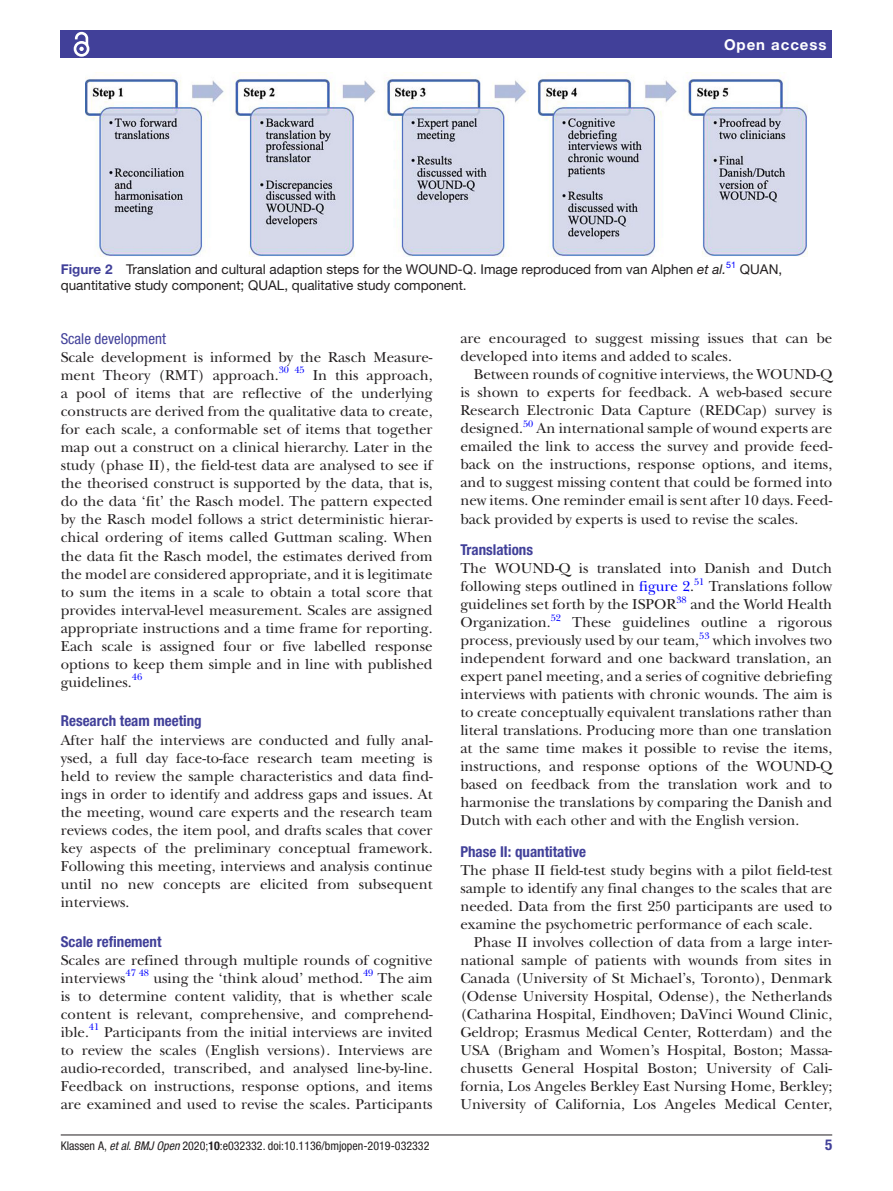
<style>
.page{position:relative;width:893px;height:1191px;background:#fff}
.page>*{position:absolute;margin:0;border:0;box-sizing:border-box;transform-origin:0 0}
.t1{font:15px/18px "New Baskerville";color:#231f20;text-align:justify}
.t2{font:700 condensed 15px "Helvetica Neue LT Std";color:#414099}
.t3{font:condensed 15px "Helvetica Neue LT Std";color:#414099}
.t4{font:700 15px "Helvetica Neue LT Std";letter-spacing:.065em;color:#fff}
.t5{font:13.5px/16.2px "Helvetica Neue LT Std";color:#231f20}
.t6{font:condensed 12px "Helvetica Neue LT Std";color:#231f20}
.t7{font:9.9px "New Baskerville";color:#00f}
.s1{font-weight:700;color:#414099}
.s2{font-style:italic}
.s3{color:#00f}
.s4{font-weight:700}
</style>
<div class="page">
<hr style="left:61px;top:1134px;width:771px;height:1px;background:#231f20">
<div style="left:61px;top:31px;width:771px;height:27px;background:#414099"></div>
<svg style="left:73px;top:31px;width:17px;height:26px"></svg>
<img style="left:85px;top:75px;width:723px;height:181px">
<p class="t4" style="left:724px;top:35px;width:104px">Open access</p>
<p class="t5" style="left:61px;top:261px;width:723px"><span class="s1">Figure 2</span> Translation and cultural adaption steps for the WOUND-Q. Image reproduced from van Alphen <span class="s2">et al.</span><sup>51</sup> QUAN, quantitative study component; QUAL, qualitative study component.</p>
<p class="t3" style="left:61px;top:330px;width:107px">Scale development</p>
<p class="t1" style="left:61px;top:348px;width:373px">Scale development is informed by the Rasch Measure&shy;ment Theory (RMT) approach.</p>
<p class="t7" style="left:279px;top:364px;width:28px">30 45</p>
<p class="t1" style="left:61px;top:366px;width:373px;text-indent:252px">In this approach, a pool of items that are reflective of the underlying constructs are derived from the qualitative data to create, for each scale, a conformable set of items that together map out a construct on a clinical hierarchy. Later in the study (phase II), the field-test data are analysed to see if the theorised construct is supported by the data, that is, do the data ‘fit’ the Rasch model. The pattern expected by the Rasch model follows a strict deterministic hierar&shy;chical ordering of items called Guttman scaling. When the data fit the Rasch model, the estimates derived from the model are considered appropriate, and it is legitimate to sum the items in a scale to obtain a total score that provides interval-level measurement. Scales are assigned appropriate instructions and a time frame for reporting.<br>Each scale is assigned four or five labelled response options to keep them simple and in line with published guidelines.<sup>46</sup></p>
<p class="t2" style="left:61px;top:712px;width:143px">Research team meeting</p>
<p class="t1" style="left:61px;top:731px;width:373px">After half the interviews are conducted and fully anal&shy;ysed, a full day face-to-face research team meeting is held to review the sample characteristics and data find&shy;ings in order to identify and address gaps and issues. At the meeting, wound care experts and the research team reviews codes, the item pool, and drafts scales that cover key aspects of the preliminary conceptual framework.<br>Following this meeting, interviews and analysis continue until no new concepts are elicited from subsequent interviews.</p>
<p class="t2" style="left:61px;top:932px;width:102px">Scale refinement</p>
<p class="t1" style="left:61px;top:951px;width:373px">Scales are refined through multiple rounds of cognitive interviews<sup>47</sup> <sup>48</sup> using the ‘think aloud’ method.</p>
<p class="t7" style="left:363px;top:967px;width:12px">49</p>
<p class="t1" style="left:61px;top:969px;width:373px;text-indent:317px">The aim is to determine content validity, that is whether scale content is relevant, comprehensive, and comprehend&shy;ible.<sup>41</sup> Participants from the initial interviews are invited to review the scales (English versions). Interviews are audio-recorded, transcribed, and analysed line-by-line.<br>Feedback on instructions, response options, and items are examined and used to revise the scales. Participants</p>
<p class="t1" style="left:460px;top:330px;width:373px">are encouraged to suggest missing issues that can be developed into items and added to scales.</p>
<p class="t1" style="left:460px;top:366px;width:373px;text-indent:14px">Between rounds of cognitive interviews, the WOUND-Q is shown to experts for feedback. A web-based secure Research Electronic Data Capture (REDCap) survey is designed.</p>
<p class="t7" style="left:523px;top:418px;width:12px">50</p>
<p class="t1" style="left:460px;top:420px;width:373px;text-indent:76px">An international sample of wound experts are emailed the link to access the survey and provide feed&shy;back on the instructions, response options, and items, and to suggest missing content that could be formed into new items. One reminder email is sent after 10 days. Feed&shy;back provided by experts is used to revise the scales.</p>
<p class="t2" style="left:460px;top:541px;width:74px">Translations</p>
<p class="t1" style="left:460px;top:559px;width:373px">The WOUND-Q is translated into Danish and Dutch following steps outlined in <span class="s3">figure 2</span>.</p>
<p class="t7" style="left:694px;top:575px;width:12px">51</p>
<p class="t1" style="left:709px;top:577px;width:125px">Translations follow</p>
<p class="t1" style="left:460px;top:595px;width:217px">guidelines set forth by the ISPOR</p>
<p class="t7" style="left:676px;top:593px;width:12px">38</p>
<p class="t1" style="left:690px;top:595px;width:143px">and the World Health</p>
<p class="t1" style="left:460px;top:613px;width:92px">Organization.</p>
<p class="t7" style="left:551px;top:611px;width:12px">52</p>
<p class="t1" style="left:460px;top:613px;width:373px;text-indent:112px">These guidelines outline a rigorous process, previously used by our team,</p>
<p class="t7" style="left:699px;top:629px;width:12px">53</p>
<p class="t1" style="left:460px;top:631px;width:373px;text-indent:252px">which involves two independent forward and one backward translation, an expert panel meeting, and a series of cognitive debriefing interviews with patients with chronic wounds. The aim is to create conceptually equivalent translations rather than literal translations. Producing more than one translation at the same time makes it possible to revise the items, instructions, and response options of the WOUND-Q based on feedback from the translation work and to harmonise the translations by comparing the Danish and Dutch with each other and with the English version.</p>
<p class="t2" style="left:460px;top:843px;width:127px">Phase II: quantitative</p>
<p class="t1" style="left:460px;top:861px;width:373px">The phase II field-test study begins with a pilot field-test sample to identify any final changes to the scales that are needed. Data from the first 250 participants are used to examine the psychometric performance of each scale.</p>
<p class="t1" style="left:460px;top:933px;width:373px;text-indent:14px">Phase II involves collection of data from a large inter&shy;national sample of patients with wounds from sites in Canada (University of St Michael’s, Toronto), Denmark (Odense University Hospital, Odense), the Netherlands (Catharina Hospital, Eindhoven; DaVinci Wound Clinic, Geldrop; Erasmus Medical Center, Rotterdam) and the USA (Brigham and Women’s Hospital, Boston; Massa&shy;chusetts General Hospital Boston; University of Cali&shy;fornia, Los Angeles Berkley East Nursing Home, Berkley; University of California, Los Angeles Medical Center,</p>
<p class="t6" style="left:61px;top:1138px;width:370px">Klassen A, <span class="s2">et al</span>. <span class="s2">BMJ Open</span> 2020;<span class="s4">10</span>:e032332. doi:10.1136/bmjopen-2019-032332</p>
<p class="t2" style="left:825px;top:1135px;width:9px">5</p>
</div>
